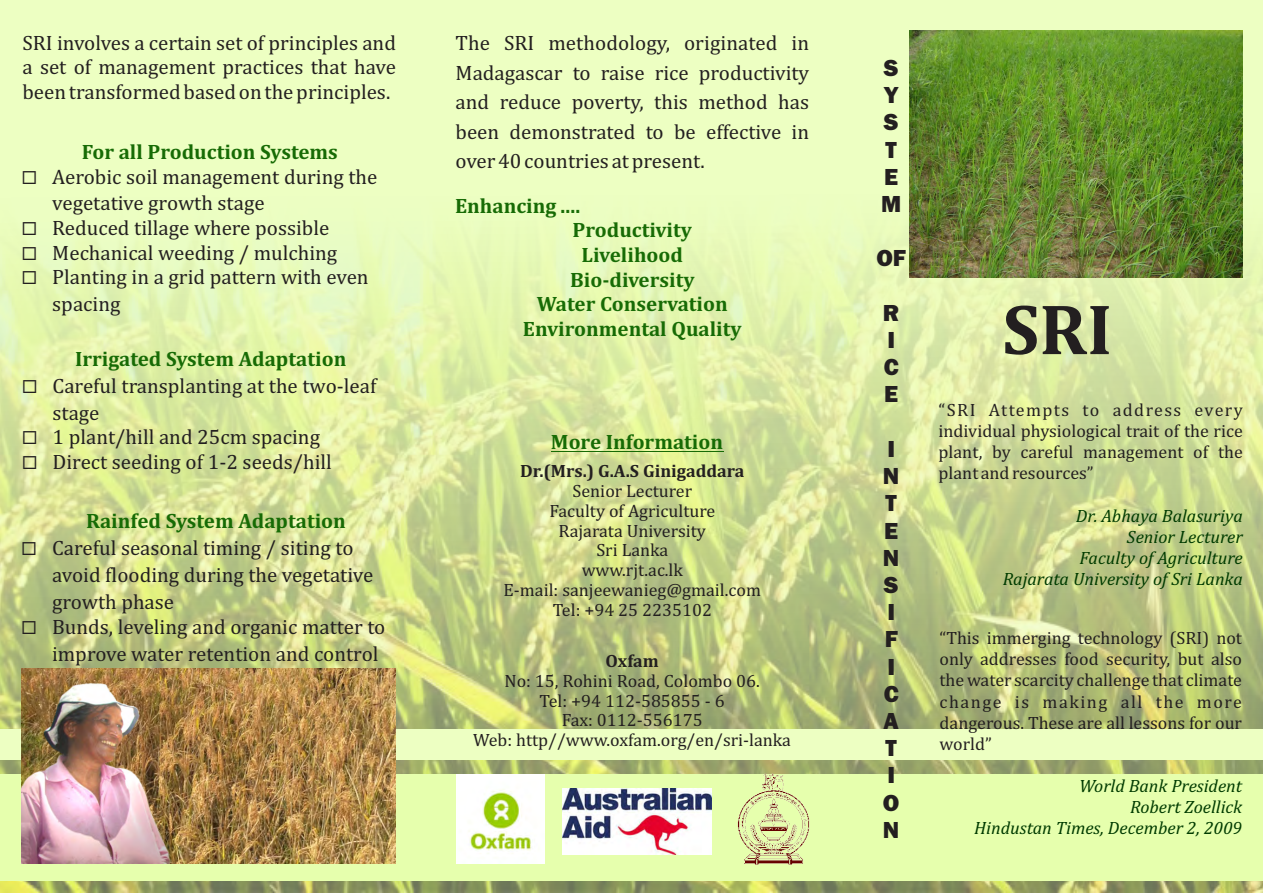
<style>
.page{position:relative;width:1263px;height:893px;background:#edffc2}
.page>*{position:absolute;margin:0;border:0;box-sizing:border-box;transform-origin:0 0}
.t1{font:700 72px "Cambria";color:#231f20}
.t2{font:800 24px/27.2px "Franklin Gothic";color:#231f20}
.t3{font:21px/29.5px "Cambria";color:#231f20}
.t4{font:700 21px "Cambria";color:#176b05}
.t5{font:18px/19.8px "Cambria";color:#231f20;text-align:justify}
.t6{font:italic 18px/21.1px "Cambria";color:#003b00;text-align:right}
.t7{font:700 18px "Cambria";color:#231f20}
</style>
<div class="page">
<img style="left:0;top:51px;width:1263px;height:842px">
<div style="left:0;top:774px;width:1263px;height:107px;background:#e6ffad"></div>
<div style="left:0;top:729px;width:1263px;height:31px;background:#edffc2"></div>
<hr style="left:551px;top:451px;width:172px;height:1px;background:#176b05">
<img style="left:456px;top:774px;width:89px;height:89px">
<img style="left:563px;top:788px;width:148px;height:67px">
<img style="left:735px;top:772px;width:76px;height:93px">
<img style="left:909px;top:30px;width:333px;height:248px">
<img style="left:22px;top:669px;width:374px;height:194px">
<img style="left:22px;top:684px;width:148px;height:179px">
<p class="t3" style="left:23px;top:32px;width:375px;line-height:24.6px;text-align:justify">SRI involves a certain set of principles and a set of management practices that have been transformed based on the principles.</p>
<p class="t4" style="left:82px;top:143px;width:257px">For all Production Systems</p>
<p class="t3" style="left:52px;top:164px;width:327px;line-height:26.8px;text-indent:-31px">◻ Aerobic soil management during the vegetative growth stage</p>
<p class="t3" style="left:21px;top:214px;width:309px">◻ Reduced tillage where possible</p>
<p class="t3" style="left:21px;top:239px;width:317px">◻ Mechanical weeding / mulching</p>
<p class="t3" style="left:52px;top:265px;width:318px;line-height:26.8px;text-indent:-31px">◻ Planting in a grid pattern with even spacing</p>
<p class="t4" style="left:75px;top:349px;width:273px">Irrigated System Adaptation</p>
<p class="t3" style="left:53px;top:373px;width:325px;line-height:27.2px;text-indent:-31px">◻ Careful transplanting at the two-leaf stage</p>
<p class="t3" style="left:22px;top:424px;width:300px">◻ 1 plant/hill and 25cm spacing</p>
<p class="t3" style="left:22px;top:448px;width:312px">◻ Direct seeding of 1-2 seeds/hill</p>
<p class="t4" style="left:86px;top:512px;width:261px">Rainfed System Adaptation</p>
<p class="t3" style="left:52px;top:535px;width:323px;line-height:27.2px;text-indent:-31px">◻ Careful seasonal timing / siting to avoid flooding during the vegetative growth phase</p>
<p class="t3" style="left:52px;top:614px;width:335px;line-height:27.2px;text-indent:-31px">◻ Bunds, leveling and organic matter to improve water retention and control</p>
<p class="t3" style="left:456px;top:30px;width:355px;text-align:justify">The SRI methodology, originated in Madagascar to raise rice productivity and reduce poverty, this method has been demonstrated to be effective in over 40 countries at present.</p>
<p class="t4" style="left:455px;top:196px;width:127px">Enhancing ….</p>
<p class="t4" style="left:573px;top:221px;width:121px">Productivity</p>
<p class="t4" style="left:582px;top:246px;width:103px">Livelihood</p>
<p class="t4" style="left:570px;top:270px;width:126px">Bio-diversity</p>
<p class="t4" style="left:537px;top:295px;width:193px">Water Conservation</p>
<p class="t4" style="left:523px;top:320px;width:220px">Environmental Quality</p>
<p class="t4" style="left:551px;top:433px;width:174px">More Information</p>
<p class="t7" style="left:520px;top:463px;width:226px">Dr.(Mrs.) G.A.S Ginigaddara</p>
<p class="t5" style="left:504px;top:482px;width:259px;text-align:center">Senior Lecturer<br>Faculty of Agriculture<br>Rajarata University<br>Sri Lanka<br>www.rjt.ac.lk<br>E-mail: sanjeewanieg@gmail.com<br>Tel: +94 25 2235102</p>
<p class="t7" style="left:605px;top:653px;width:55px">Oxfam</p>
<p class="t5" style="left:473px;top:672px;width:319px;text-align:center">No: 15, Rohini Road, Colombo 06.<br>Tel: +94 112-585855 - 6<br>Fax: 0112-556175<br>Web: http//www.oxfam.org/en/sri-lanka</p>
<p class="t2" style="left:881px;top:56px;width:22px">S<br>Y<br>S<br>T<br>E<br>M</p>
<p class="t2" style="left:876px;top:247px;width:31px">OF</p>
<p class="t2" style="left:883px;top:301px;width:18px">R<br>I<br>C<br>E</p>
<p class="t2" style="left:883px;top:437px;width:18px">I<br>N<br>T<br>E<br>N<br>S<br>I<br>F<br>I<br>C<br>A<br>T<br>I<br>O<br>N</p>
<h1 class="t1" style="left:1002px;top:298px;width:111px">SRI</h1>
<p class="t5" style="left:938px;top:400px;width:306px;line-height:21.1px">“SRI Attempts to address every individual physiological trait of the rice plant, by careful management of the plant and resources”</p>
<p class="t6" style="left:1003px;top:506px;width:241px">Dr. Abhaya Balasuriya<br>Senior Lecturer<br>Faculty of Agriculture<br>Rajarata University of Sri Lanka</p>
<p class="t5" style="left:939px;top:629px;width:304px;line-height:21.1px">“This immerging technology (SRI) not only addresses food security, but also the water scarcity challenge that climate change is making all the more dangerous. These are all lessons for our world”</p>
<p class="t6" style="left:974px;top:776px;width:269px">World Bank President<br>Robert Zoellick<br>Hindustan Times, December 2, 2009</p>
</div>
